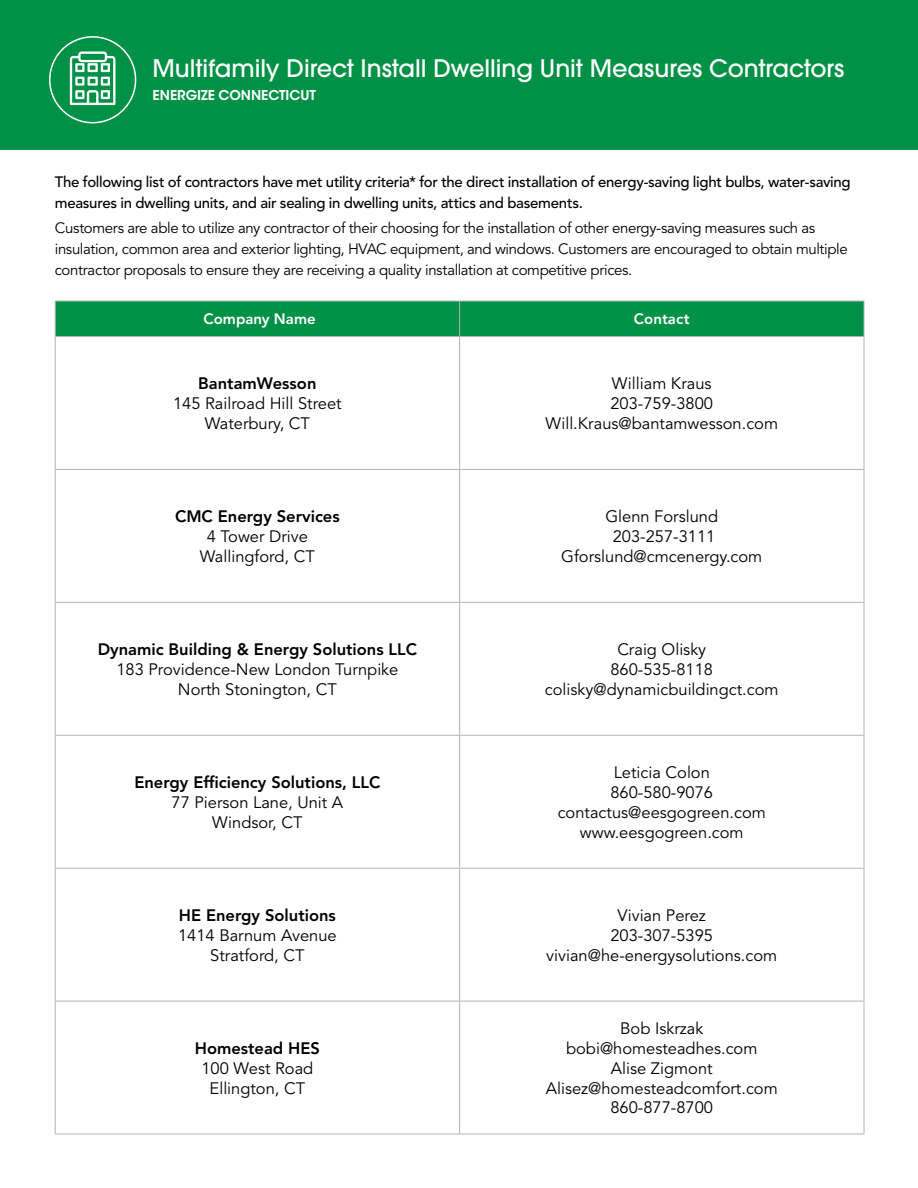
<style>
.page{position:relative;width:918px;height:1188px;background:#fff}
.page>*{position:absolute;margin:0;border:0;box-sizing:border-box;transform-origin:0 0}
.TOP__Energy_Star_Reb{font:500 24px "ITC Avant Garde Pro";color:#fff}
.t1{font:16.5px/19.8px "Avenir LT Std";color:#000;text-align:center}
.t2{font:800 16.5px "Avenir LT Std";color:#000}
.TERMS__Copy{font:15px/21px "Avenir LT Std";letter-spacing:-.025em;color:#000}
.TERMS__Copy-2{font:500 15px/21px "Avenir LT Std";letter-spacing:-.02em;color:#000}
.TABLE__Bold_Column_H{font:800 15px "Avenir LT Std";letter-spacing:.005em;color:#fff}
.TOP__Energy_Star_Reb-2{font:600 13.5px "ITC Avant Garde Std";letter-spacing:-.005em;color:#fff}
.s1{font-weight:800}
</style>
<div class="page">
<div style="left:0;top:0;width:918px;height:150px;background:#009147"></div>
<div style="left:49px;top:36px;width:87px;height:87px;border:2px solid #fff;border-radius:50%"></div>
<div style="left:56px;top:302px;width:808px;height:34px;background:#009147"></div>
<hr style="left:55px;top:337px;width:1px;height:132px;background:#b1b4b6">
<hr style="left:459px;top:337px;width:1px;height:132px;background:#b1b4b6">
<hr style="left:864px;top:337px;width:1px;height:132px;background:#b1b4b6">
<hr style="left:55px;top:469px;width:405px;height:1px;background:#b1b4b6">
<hr style="left:55px;top:470px;width:1px;height:132px;background:#b1b4b6">
<hr style="left:460px;top:469px;width:404px;height:1px;background:#b1b4b6">
<hr style="left:459px;top:470px;width:1px;height:132px;background:#b1b4b6">
<hr style="left:864px;top:470px;width:1px;height:132px;background:#b1b4b6">
<hr style="left:55px;top:602px;width:405px;height:1px;background:#b1b4b6">
<hr style="left:55px;top:603px;width:1px;height:132px;background:#b1b4b6">
<hr style="left:460px;top:602px;width:404px;height:1px;background:#b1b4b6">
<hr style="left:459px;top:603px;width:1px;height:132px;background:#b1b4b6">
<hr style="left:864px;top:603px;width:1px;height:132px;background:#b1b4b6">
<hr style="left:55px;top:735px;width:405px;height:1px;background:#b1b4b6">
<hr style="left:55px;top:736px;width:1px;height:132px;background:#b1b4b6">
<hr style="left:460px;top:735px;width:404px;height:1px;background:#b1b4b6">
<hr style="left:459px;top:736px;width:1px;height:132px;background:#b1b4b6">
<hr style="left:864px;top:736px;width:1px;height:132px;background:#b1b4b6">
<hr style="left:55px;top:868px;width:405px;height:1px;background:#b1b4b6">
<hr style="left:55px;top:869px;width:1px;height:132px;background:#b1b4b6">
<hr style="left:460px;top:868px;width:404px;height:1px;background:#b1b4b6">
<hr style="left:459px;top:869px;width:1px;height:132px;background:#b1b4b6">
<hr style="left:864px;top:869px;width:1px;height:132px;background:#b1b4b6">
<hr style="left:55px;top:1001px;width:405px;height:1px;background:#b1b4b6">
<hr style="left:55px;top:1001px;width:1px;height:133px;background:#b1b4b6">
<hr style="left:460px;top:1001px;width:404px;height:1px;background:#b1b4b6">
<hr style="left:459px;top:1001px;width:1px;height:133px;background:#b1b4b6">
<hr style="left:864px;top:1001px;width:1px;height:133px;background:#b1b4b6">
<hr style="left:55px;top:1134px;width:405px;height:1px;background:#b1b4b6">
<hr style="left:460px;top:1134px;width:404px;height:1px;background:#b1b4b6">
<hr style="left:55px;top:301px;width:405px;height:1px;background:#b1b4b6">
<hr style="left:55px;top:301px;width:1px;height:35px;background:#b1b4b6">
<hr style="left:55px;top:336px;width:405px;height:1px;background:#b1b4b6">
<hr style="left:460px;top:301px;width:404px;height:1px;background:#b1b4b6">
<hr style="left:459px;top:301px;width:1px;height:35px;background:#b1b4b6">
<hr style="left:864px;top:301px;width:1px;height:35px;background:#b1b4b6">
<hr style="left:460px;top:336px;width:404px;height:1px;background:#b1b4b6">
<svg style="left:70px;top:52px;width:45px;height:53px"></svg>
<p class="TOP__Energy_Star_Reb" style="left:153px;top:53px;width:693px">Multifamily Direct Install Dwelling Unit Measures Contractors</p>
<p class="TOP__Energy_Star_Reb-2" style="left:153px;top:86px;width:165px">ENERGIZE CONNECTICUT</p>
<p class="TERMS__Copy-2" style="left:55px;top:172px;width:797px">The following list of contractors have met utility criteria* for the direct installation of energy-saving light bulbs, water-saving measures in dwelling units, and air sealing in dwelling units, attics and basements.</p>
<p class="TERMS__Copy" style="left:55px;top:218px;width:794px">Customers are able to utilize any contractor of their choosing for the installation of other energy-saving measures such as insulation, common area and exterior lighting, HVAC equipment, and windows. Customers are encouraged to obtain multiple contractor proposals to ensure they are receiving a quality installation at competitive prices.</p>
<p class="TABLE__Bold_Column_H" style="left:203px;top:310px;width:114px">Company Name</p>
<p class="TABLE__Bold_Column_H" style="left:634px;top:310px;width:57px">Contact</p>
<p class="t2" style="left:198px;top:374px;width:120px">BantamWesson</p>
<p class="t1" style="left:173px;top:394px;width:170px">145 Railroad Hill Street</p>
<p class="t1" style="left:205px;top:414px;width:107px">Waterbury, CT</p>
<p class="t2" style="left:175px;top:507px;width:166px">CMC Energy Services</p>
<p class="t1" style="left:207px;top:527px;width:103px">4 Tower Drive</p>
<p class="t1" style="left:200px;top:547px;width:116px">Wallingford, CT</p>
<p class="t2" style="left:98px;top:640px;width:321px">Dynamic Building &amp; Energy Solutions LLC</p>
<p class="t1" style="left:116px;top:660px;width:284px">183 Providence-New London Turnpike</p>
<p class="t1" style="left:178px;top:680px;width:160px">North Stonington, CT</p>
<p class="t2" style="left:134px;top:773px;width:248px">Energy Efficiency Solutions, LLC</p>
<p class="t1" style="left:172px;top:793px;width:173px">77 Pierson Lane, Unit A</p>
<p class="t1" style="left:212px;top:813px;width:92px">Windsor, CT</p>
<p class="t2" style="left:179px;top:906px;width:159px">HE Energy Solutions</p>
<p class="t1" style="left:178px;top:926px;width:160px">1414 Barnum Avenue</p>
<p class="t1" style="left:210px;top:946px;width:96px">Stratford, CT</p>
<p class="t1" style="left:195px;top:1039px;width:127px"><span class="s1">Homestead HES<br></span>100 West Road<br>Ellington, CT</p>
<p class="t1" style="left:612px;top:374px;width:101px">William Kraus</p>
<p class="t1" style="left:610px;top:394px;width:104px">203-759-3800</p>
<p class="t1" style="left:545px;top:414px;width:234px">Will.Kraus@bantamwesson.com</p>
<p class="t1" style="left:605px;top:507px;width:114px">Glenn Forslund</p>
<p class="t1" style="left:613px;top:527px;width:104px">203-257-3111</p>
<p class="t1" style="left:561px;top:547px;width:203px">Gforslund@cmcenergy.com</p>
<p class="t1" style="left:617px;top:640px;width:90px">Craig Olisky</p>
<p class="t1" style="left:610px;top:660px;width:104px">860-535-8118</p>
<p class="t1" style="left:545px;top:680px;width:235px">colisky@dynamicbuildingct.com</p>
<p class="t1" style="left:614px;top:763px;width:98px">Leticia Colon</p>
<p class="t1" style="left:610px;top:783px;width:104px">860-580-9076</p>
<p class="t1" style="left:558px;top:803px;width:210px">contactus@eesgogreen.com</p>
<p class="t1" style="left:580px;top:823px;width:165px">www.eesgogreen.com</p>
<p class="t1" style="left:618px;top:906px;width:90px">Vivian Perez</p>
<p class="t1" style="left:610px;top:926px;width:104px">203-307-5395</p>
<p class="t1" style="left:546px;top:946px;width:233px">vivian@he-energysolutions.com</p>
<p class="t1" style="left:620px;top:1019px;width:85px">Bob Iskrzak</p>
<p class="t1" style="left:566px;top:1039px;width:193px">bobi@homesteadhes.com<br>Alise Zigmont</p>
<p class="t1" style="left:546px;top:1078px;width:233px">Alisez@homesteadcomfort.com</p>
<p class="t1" style="left:610px;top:1098px;width:104px">860-877-8700</p>
</div>
